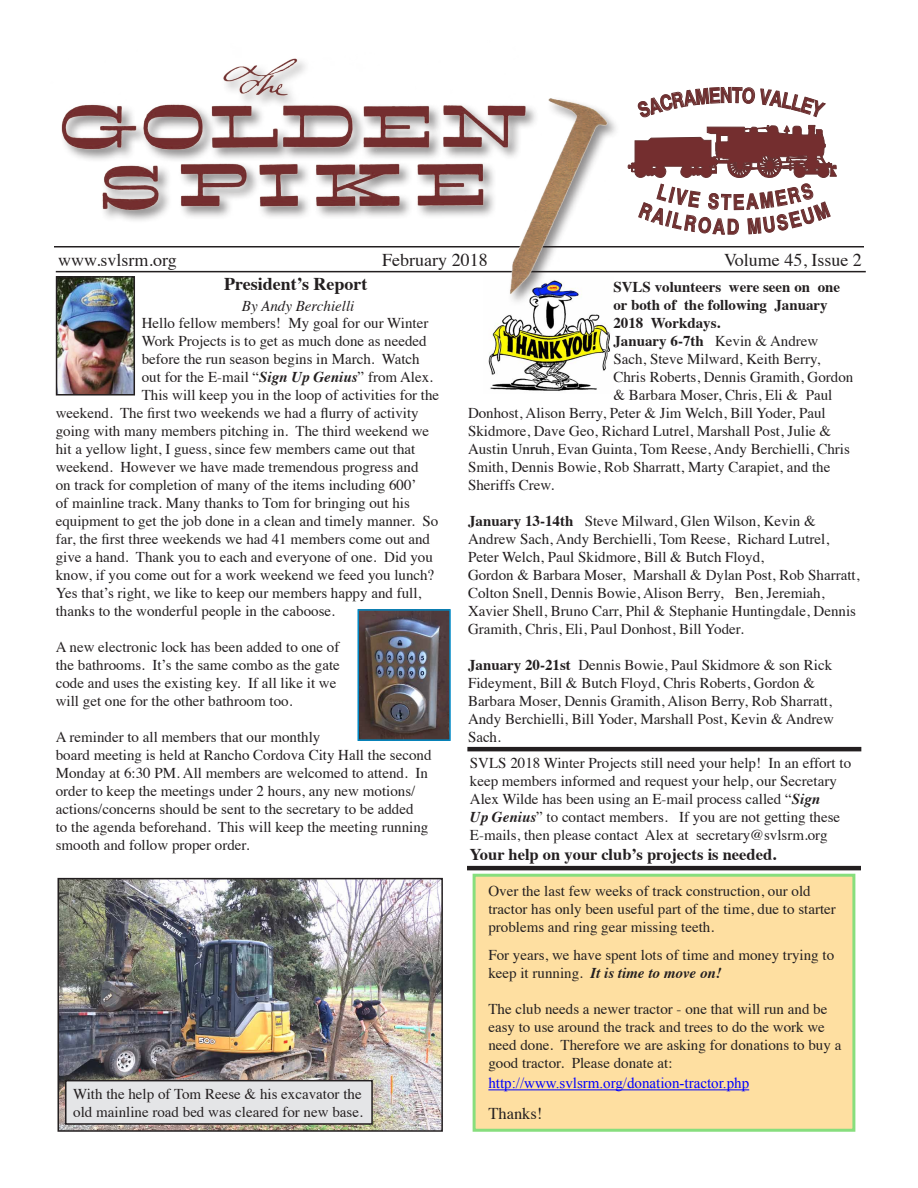
<style>
.page{position:relative;width:918px;height:1188px;background:#fff}
.page>*{position:absolute;margin:0;border:0;box-sizing:border-box;transform-origin:0 0}
.t1{font:18px "Times";color:#231f20}
.t2{font:700 18px "Times";color:#231f20}
.t3{font:700 16.5px "Times";color:#231f20}
.t4{font:16.5px "Times";color:#231f20}
.t5{font:15px/18px "Times";color:#231f20}
.t6{font:700 15px "Times";color:#231f20}
.t7{font:15px "Times New Roman";color:#00f}
.t8{font:italic 15px "Times";color:#231f20}
.s1{font-weight:700;font-style:italic}
.s2{font-weight:400}
.s3{font-weight:700}
</style>
<div class="page">
<img style="left:488px;top:307px;width:122px;height:84px">
<hr style="left:56px;top:271px;width:810px;height:1px;background:#231f20">
<hr style="left:54px;top:246px;width:810px;height:2px;background:#231f20">
<hr style="left:467px;top:866px;width:394px;height:4px;background:#231f20">
<img style="left:59px;top:307px;width:73px;height:86px">
<div style="left:56px;top:276px;width:79px;height:120px;border:2px solid #231f20"></div>
<div style="left:59px;top:45px;width:562px;height:262px;background:#231f20;opacity:.51"></div>
<img style="left:54px;top:45px;width:564px;height:256px">
<hr style="left:467px;top:747px;width:394px;height:4px;background:#231f20">
<img style="left:360px;top:612px;width:88px;height:126px">
<div style="left:357px;top:609px;width:94px;height:132px;border:2px solid #008ac6"></div>
<img style="left:61px;top:881px;width:379px;height:248px">
<div style="left:58px;top:878px;width:385px;height:254px;border:2px solid #231f20"></div>
<div style="left:66px;top:1081px;width:306px;height:43px;background:#e4e5e7"></div>
<div style="left:65px;top:1080px;width:308px;height:45px;border:2px solid #231f20"></div>
<div style="left:473px;top:874px;width:382px;height:258px;background:#fedfa1"></div>
<hr style="left:488px;top:1090px;width:261px;height:1px;background:#00f">
<svg style="left:628px;top:87px;width:209px;height:148px"></svg>
<p class="t1" style="left:58px;top:243px;width:120px">www.svlsrm.org</p>
<p class="t1" style="left:382px;top:243px;width:107px">February 2018</p>
<p class="t1" style="left:724px;top:243px;width:139px">Volume 45, Issue 2</p>
<p class="t2" style="left:224px;top:266px;width:145px">President’s Report</p>
<p class="t8" style="left:242px;top:293px;width:114px">By Andy Berchielli</p>
<p class="t5" style="left:142px;top:313px;width:288px">Hello fellow members! My goal for our Winter</p>
<p class="t5" style="left:142px;top:331px;width:287px">Work Projects is to get as much done as needed</p>
<p class="t5" style="left:142px;top:349px;width:280px">before the run season begins in March. Watch</p>
<p class="t5" style="left:142px;top:367px;width:293px">out for the E-mail “<span class="s1">Sign Up Genius</span>” from Alex.</p>
<p class="t5" style="left:142px;top:385px;width:299px">This will keep you in the loop of activities for the</p>
<p class="t5" style="left:56px;top:403px;width:364px">weekend. The first two weekends we had a flurry of activity</p>
<p class="t5" style="left:56px;top:421px;width:375px">going with many members pitching in. The third weekend we</p>
<p class="t5" style="left:56px;top:439px;width:361px">hit a yellow light, I guess, since few members came out that</p>
<p class="t5" style="left:56px;top:457px;width:364px">weekend. However we have made tremendous progress and</p>
<p class="t5" style="left:56px;top:475px;width:362px">on track for completion of many of the items including 600’</p>
<p class="t5" style="left:56px;top:493px;width:356px">of mainline track. Many thanks to Tom for bringing out his</p>
<p class="t5" style="left:56px;top:511px;width:384px">equipment to get the job done in a clean and timely manner. So</p>
<p class="t5" style="left:56px;top:529px;width:376px">far, the first three weekends we had 41 members come out and</p>
<p class="t5" style="left:56px;top:547px;width:379px">give a hand. Thank you to each and everyone of one. Did you</p>
<p class="t5" style="left:56px;top:565px;width:380px">know, if you come out for a work weekend we feed you lunch?</p>
<p class="t5" style="left:56px;top:583px;width:367px">Yes that’s right, we like to keep our members happy and full,</p>
<p class="t5" style="left:56px;top:601px;width:281px">thanks to the wonderful people in the caboose.</p>
<p class="t5" style="left:56px;top:637px;width:286px">A new electronic lock has been added to one of the bathrooms. It’s the same combo as the gate code and uses the existing key. If all like it we will get one for the other bathroom too.</p>
<p class="t5" style="left:56px;top:727px;width:377px">A reminder to all members that our monthly<br>board meeting is held at Rancho Cordova City Hall the second Monday at 6:30 PM. All members are welcomed to attend. In order to keep the meetings under 2 hours, any new motions/ actions/concerns should be sent to the secretary to be added<br>to the agenda beforehand. This will keep the meeting running smooth and follow proper order.</p>
<p class="t6" style="left:613px;top:273px;width:228px">SVLS volunteers were seen on one</p>
<p class="t6" style="left:613px;top:291px;width:216px">or both of the following January</p>
<p class="t6" style="left:613px;top:309px;width:108px">2018 Workdays.</p>
<p class="t6" style="left:613px;top:327px;width:206px">January 6-7th <span class="s2">Kevin &amp; Andrew</span></p>
<p class="t5" style="left:613px;top:349px;width:208px">Sach, Steve Milward, Keith Berry,</p>
<p class="t5" style="left:613px;top:367px;width:241px">Chris Roberts, Dennis Gramith, Gordon</p>
<p class="t5" style="left:613px;top:385px;width:220px">&amp; Barbara Moser, Chris, Eli &amp; Paul</p>
<p class="t5" style="left:468px;top:403px;width:359px">Donhost, Alison Berry, Peter &amp; Jim Welch, Bill Yoder, Paul</p>
<p class="t5" style="left:468px;top:421px;width:365px">Skidmore, Dave Geo, Richard Lutrel, Marshall Post, Julie &amp;</p>
<p class="t5" style="left:468px;top:439px;width:383px">Austin Unruh, Evan Guinta, Tom Reese, Andy Berchielli, Chris</p>
<p class="t5" style="left:468px;top:457px;width:364px">Smith, Dennis Bowie, Rob Sharratt, Marty Carapiet, and the</p>
<p class="t5" style="left:468px;top:475px;width:88px">Sheriffs Crew.</p>
<p class="t5" style="left:468px;top:511px;width:393px"><span class="s3">January 13-14th</span> Steve Milward, Glen Wilson, Kevin &amp; Andrew Sach, Andy Berchielli, Tom Reese, Richard Lutrel, Peter Welch, Paul Skidmore, Bill &amp; Butch Floyd,<br>Gordon &amp; Barbara Moser, Marshall &amp; Dylan Post, Rob Sharratt, Colton Snell, Dennis Bowie, Alison Berry, Ben, Jeremiah, Xavier Shell, Bruno Carr, Phil &amp; Stephanie Huntingdale, Dennis Gramith, Chris, Eli, Paul Donhost, Bill Yoder.</p>
<p class="t5" style="left:468px;top:655px;width:368px"><span class="s3">January 20-21st</span> Dennis Bowie, Paul Skidmore &amp; son Rick Fideyment, Bill &amp; Butch Floyd, Chris Roberts, Gordon &amp; Barbara Moser, Dennis Gramith, Alison Berry, Rob Sharratt, Andy Berchielli, Bill Yoder, Marshall Post, Kevin &amp; Andrew Sach.</p>
<p class="t5" style="left:470px;top:753px;width:383px">SVLS 2018 Winter Projects still need your help! In an effort to keep members informed and request your help, our Secretary Alex Wilde has been using an E-mail process called “<span class="s1">Sign<br>Up Genius</span>” to contact members. If you are not getting these E-mails, then please contact Alex at secretary@svlsrm.org</p>
<p class="t3" style="left:470px;top:838px;width:308px">Your help on your club’s projects is needed.</p>
<p class="t5" style="left:73px;top:1084px;width:291px">With the help of Tom Reese &amp; his excavator the old mainline road bed was cleared for new base.</p>
<p class="t5" style="left:488px;top:880px;width:349px">Over the last few weeks of track construction, our old tractor has only been useful part of the time, due to starter problems and ring gear missing teeth.</p>
<p class="t5" style="left:488px;top:945px;width:347px">For years, we have spent lots of time and money trying to keep it running. <span class="s1">It is time to move on!</span></p>
<p class="t5" style="left:488px;top:999px;width:354px">The club needs a newer tractor - one that will run and be easy to use around the track and trees to do the work we need done. Therefore we are asking for donations to buy a good tractor. Please donate at:</p>
<p class="t7" style="left:488px;top:1073px;width:262px">http://www.svlsrm.org/donation-tractor.php</p>
<p class="t4" style="left:488px;top:1098px;width:56px">Thanks!</p>
</div>
